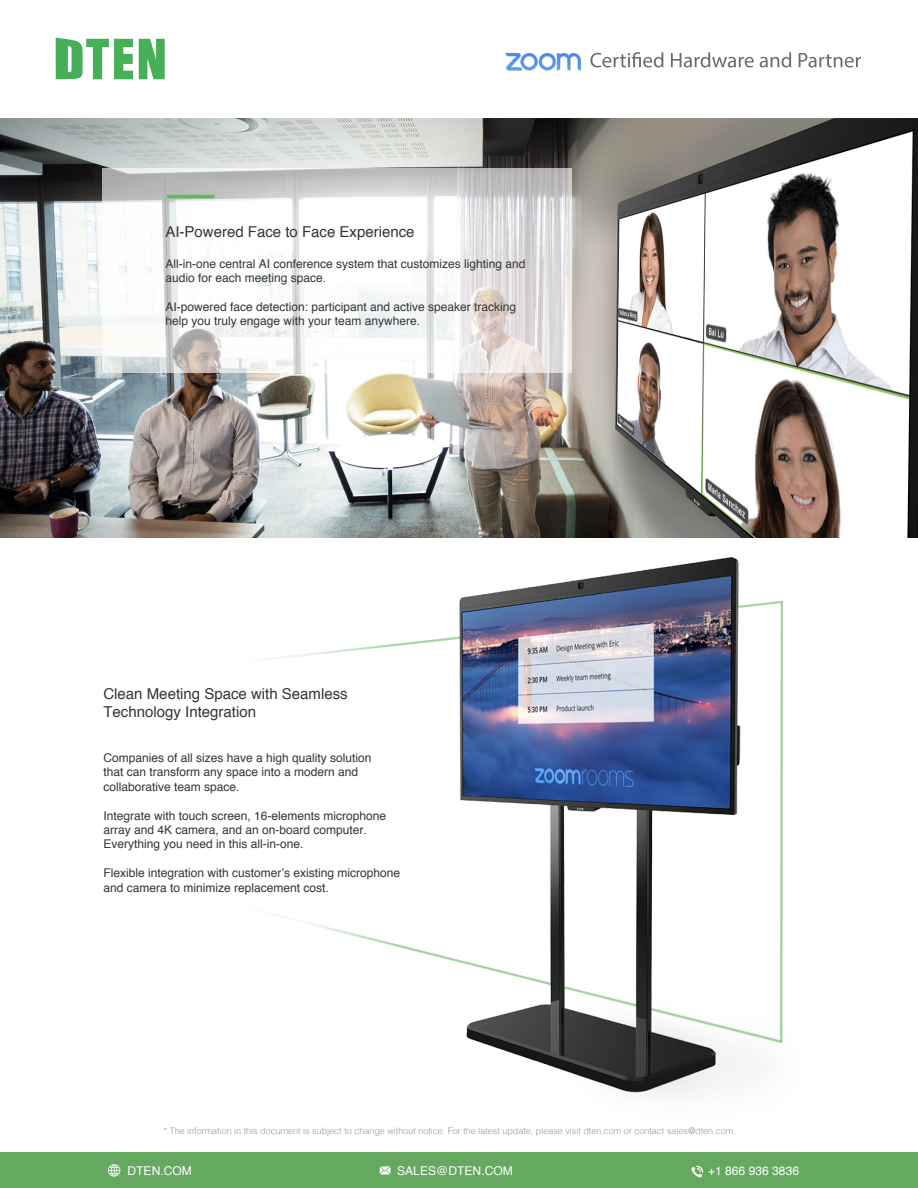
<style>
.page{position:relative;width:918px;height:1188px;background:#fff}
.page>*{position:absolute;margin:0;border:0;box-sizing:border-box;transform-origin:0 0}
.t1{font:15px/18px "Helvetica";color:#353535}
.t2{font:12.15px "Helvetica";color:#fff}
.t3{font:12px/14.4px "Helvetica";color:#353535}
.t4{font:300 9px "Helvetica";color:#999}
</style>
<div class="page">
<img style="left:265px;top:558px;width:518px;height:537px">
<img style="left:0;top:118px;width:918px;height:419px">
<img style="left:102px;top:168px;width:469px;height:205px">
<svg style="left:56px;top:38px;width:77px;height:41px"></svg>
<svg style="left:139px;top:39px;width:26px;height:40px"></svg>
<img style="left:505px;top:52px;width:76px;height:19px">
<div style="left:0;top:1152px;width:918px;height:36px;background:#65a860"></div>
<svg style="left:692px;top:1166px;width:11px;height:12px"></svg>
<svg style="left:380px;top:1166px;width:11px;height:8px"></svg>
<svg style="left:108px;top:1164px;width:12px;height:13px"></svg>
<svg style="left:590px;top:52px;width:271px;height:15px"></svg>
<p class="t1" style="left:165px;top:223px;width:251px">AI-Powered Face to Face Experience</p>
<p class="t3" style="left:165px;top:257px;width:362px">All-in-one central AI conference system that customizes lighting and audio for each meeting space.</p>
<p class="t3" style="left:165px;top:300px;width:352px">AI-powered face detection: participant and active speaker tracking help you truly engage with your team anywhere.</p>
<p class="t1" style="left:103px;top:685px;width:246px">Clean Meeting Space with Seamless<br>Technology Integration</p>
<p class="t3" style="left:103px;top:751px;width:270px">Companies of all sizes have a high quality solution that can transform any space into a modern and collaborative team space.</p>
<p class="t3" style="left:103px;top:808px;width:284px">Integrate with touch screen, 16-elements microphone array and 4K camera, and an on-board computer.<br>Everything you need in this all-in-one.</p>
<p class="t3" style="left:103px;top:866px;width:298px">Flexible integration with customer’s existing microphone and camera to minimize replacement cost.</p>
<p class="t4" style="left:164px;top:1123px;width:573px">* The information in this document is subject to change without notice. For the latest update, please visit dten.com or contact sales@dten.com.</p>
<p class="t2" style="left:127px;top:1161px;width:66px">DTEN.COM</p>
<p class="t2" style="left:397px;top:1161px;width:117px">SALES@DTEN.COM</p>
<p class="t2" style="left:708px;top:1161px;width:93px">+1 866 936 3836</p>
</div>
